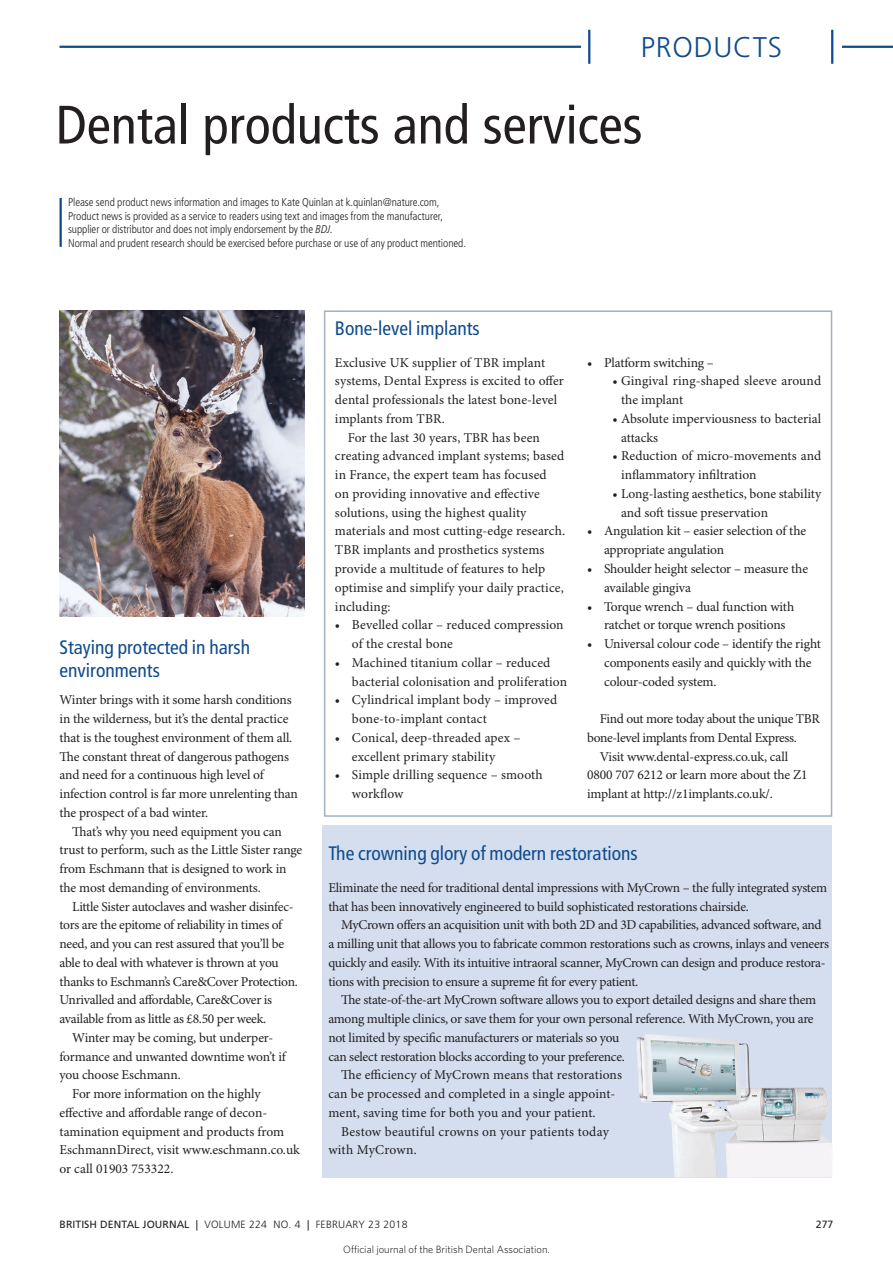
<style>
.page{position:relative;width:893px;height:1263px;background:#fff}
.page>*{position:absolute;margin:0;border:0;box-sizing:border-box;transform-origin:0 0}
.t1{font:condensed 54px "Frutiger LT Std";color:#231f20}
.t2{font:300 28.5px "Frutiger LT Std";letter-spacing:.025em;color:#0f4b8d}
.heading___6_products{font:condensed 19.5px/22.5px "Frutiger LT Std";color:#0f4b8d}
.body_9pt_ragged{font:13.5px/18.8px "Minion Pro";letter-spacing:-.01em;color:#231f20}
.body_9pt_ragged_1st{font:13.5px/18.8px "Minion Pro";letter-spacing:-.015em;color:#231f20}
.body_9pt_ragged-2{font:13.5px/18.8px "Minion Pro";letter-spacing:.01em;color:#231f20}
.body_9pt_ragged_1st-2{font:13.5px/18.8px "Minion Pro";letter-spacing:.005em;color:#231f20}
.body_9pt_ragged-3{font:13.5px/18.8px "Minion Pro";letter-spacing:-.03em;color:#231f20}
.body_9pt_ragged-4{font:13.5px/18.8px "Minion Pro";letter-spacing:.02em;color:#231f20}
.t3{font:300 condensed 11.25px/13.5px "Frutiger LT Std";letter-spacing:-.005em;color:#231f20}
.page_footer{font:300 10.5px "Frutiger LT Std";letter-spacing:.02em;color:#231f20}
.t4{font:300 10.5px "Whitney";color:#000}
.page_footer-2{font:10.5px "Frutiger LT Std";color:#231f20}
.s1{font-style:italic}
.s2{font-weight:400}
</style>
<div class="page">
<div style="left:324px;top:310px;width:508px;height:507px;border:2px solid #a2b1be"></div>
<div style="left:323px;top:826px;width:509px;height:352px;background:#d4deef"></div>
<hr style="left:60px;top:198px;width:2px;height:49px;background:#0f4b8d">
<img style="left:60px;top:310px;width:245px;height:307px">
<img style="left:636px;top:1034px;width:196px;height:144px">
<hr style="left:60px;top:46px;width:833px;height:2px;background:#0f4b8d">
<div style="left:581px;top:30px;width:261px;height:34px;background:#fff"></div>
<hr style="left:831px;top:30px;width:2px;height:34px;background:#0f4b8d">
<hr style="left:588px;top:30px;width:2px;height:34px;background:#0f4b8d">
<h2 class="t2" style="left:641px;top:31px;width:143px">PRODUCTS</h2>
<h1 class="t1" style="left:56px;top:93px;width:588px">Dental products and services</h1>
<p class="t3" style="left:68px;top:196px;width:400px">Please send product news information and images to Kate Quinlan at k.quinlan@nature.com, Product news is provided as a service to readers using text and images from the manufacturer, supplier or distributor and does not imply endorsement by the <span class="s1">BDJ</span>.<br>Normal and prudent research should be exercised before purchase or use of any product mentioned.</p>
<p class="heading___6_products" style="left:60px;top:636px;width:192px">Staying protected in harsh environments</p>
<p class="body_9pt_ragged_1st" style="left:60px;top:691px;width:240px">Winter brings with it some harsh conditions in the wilderness, but it’s the dental practice that is the toughest environment of them all.<br>The constant threat of dangerous pathogens and need for a continuous high level of infection control is far more unrelenting than the prospect of a bad winter.</p>
<p class="body_9pt_ragged" style="left:60px;top:822px;width:244px;text-indent:13px">That’s why you need equipment you can trust to perform, such as the Little Sister range from Eschmann that is designed to work in the most demanding of environments.</p>
<p class="body_9pt_ragged" style="left:60px;top:897px;width:240px;text-indent:13px">Little Sister autoclaves and washer disinfec&shy;tors are the epitome of reliability in times of need, and you can rest assured that you’ll be able to deal with whatever is thrown at you thanks to Eschmann’s Care&amp;Cover Protection.<br>Unrivalled and affordable, Care&amp;Cover is available from as little as £8.50 per week.</p>
<p class="body_9pt_ragged" style="left:60px;top:1029px;width:228px;text-indent:13px">Winter may be coming, but underper&shy;formance and unwanted downtime won’t if you choose Eschmann.</p>
<p class="body_9pt_ragged" style="left:60px;top:1085px;width:242px;text-indent:13px">For more information on the highly effective and affordable range of decon&shy;tamination equipment and products from EschmannDirect, visit www.eschmann.co.uk or call 01903 753322.</p>
<p class="heading___6_products" style="left:335px;top:317px;width:146px">Bone-level implants</p>
<p class="body_9pt_ragged_1st-2" style="left:335px;top:354px;width:231px">Exclusive UK supplier of TBR implant systems, Dental Express is excited to offer dental professionals the latest bone-level implants from TBR.</p>
<p class="body_9pt_ragged" style="left:335px;top:429px;width:232px;text-indent:13px">For the last 30 years, TBR has been creating advanced implant systems; based in France, the expert team has focused<br>on providing innovative and effective solutions, using the highest quality materials and most cutting-edge research.<br>TBR implants and prosthetics systems provide a multitude of features to help optimise and simplify your daily practice, including:</p>
<p class="body_9pt_ragged-2" style="left:352px;top:616px;width:213px;text-indent:-17px">• Bevelled collar – reduced compression of the crestal bone</p>
<p class="body_9pt_ragged-2" style="left:352px;top:654px;width:217px;text-indent:-17px">• Machined titanium collar – reduced bacterial colonisation and proliferation</p>
<p class="body_9pt_ragged" style="left:352px;top:691px;width:207px;text-indent:-17px">• Cylindrical implant body – improved bone-to-implant contact</p>
<p class="body_9pt_ragged-2" style="left:335px;top:729px;width:187px;text-align:center">• Conical, deep-threaded apex – excellent primary stability</p>
<p class="body_9pt_ragged-2" style="left:352px;top:766px;width:192px;text-indent:-17px">• Simple drilling sequence – smooth workflow</p>
<p class="body_9pt_ragged" style="left:587px;top:354px;width:128px">• Platform switching –</p>
<p class="body_9pt_ragged" style="left:621px;top:372px;width:202px;text-indent:-9px">• Gingival ring-shaped sleeve around the implant</p>
<p class="body_9pt_ragged" style="left:621px;top:410px;width:202px;text-indent:-9px">• Absolute imperviousness to bacterial attacks</p>
<p class="body_9pt_ragged" style="left:621px;top:447px;width:202px;text-indent:-9px">• Reduction of micro-movements and inflammatory infiltration</p>
<p class="body_9pt_ragged" style="left:621px;top:485px;width:202px;text-indent:-9px">• Long-lasting aesthetics, bone stability and soft tissue preservation</p>
<p class="body_9pt_ragged" style="left:604px;top:522px;width:204px;text-indent:-17px">• Angulation kit – easier selection of the appropriate angulation</p>
<p class="body_9pt_ragged" style="left:604px;top:560px;width:205px;text-indent:-17px">• Shoulder height selector – measure the available gingiva</p>
<p class="body_9pt_ragged" style="left:604px;top:597px;width:192px;text-indent:-17px">• Torque wrench – dual function with ratchet or torque wrench positions</p>
<p class="body_9pt_ragged" style="left:604px;top:635px;width:218px;text-indent:-17px">• Universal colour code – identify the right components easily and quickly with the colour-coded system.</p>
<p class="body_9pt_ragged-3" style="left:587px;top:710px;width:234px;text-indent:13px">Find out more today about the unique TBR bone-level implants from Dental Express.</p>
<p class="body_9pt_ragged" style="left:587px;top:747px;width:222px;text-indent:13px">Visit www.dental-express.co.uk, call<br>0800 707 6212 or learn more about the Z1 implant at http://z1implants.co.uk/.</p>
<p class="heading___6_products" style="left:328px;top:842px;width:311px">The crowning glory of modern restorations</p>
<p class="body_9pt_ragged_1st" style="left:328px;top:879px;width:500px">Eliminate the need for traditional dental impressions with MyCrown – the fully integrated system that has been innovatively engineered to build sophisticated restorations chairside.</p>
<p class="body_9pt_ragged" style="left:328px;top:916px;width:502px;text-indent:13px">MyCrown offers an acquisition unit with both 2D and 3D capabilities, advanced software, and a milling unit that allows you to fabricate common restorations such as crowns, inlays and veneers quickly and easily. With its intuitive intraoral scanner, MyCrown can design and produce restora&shy;tions with precision to ensure a supreme fit for every patient.</p>
<p class="body_9pt_ragged" style="left:328px;top:991px;width:489px;text-indent:13px">The state-of-the-art MyCrown software allows you to export detailed designs and share them among multiple clinics, or save them for your own personal reference. With MyCrown, you are not limited by specific manufacturers or materials so you<br>can select restoration blocks according to your preference.</p>
<p class="body_9pt_ragged" style="left:328px;top:1066px;width:295px;text-indent:13px">The efficiency of MyCrown means that restorations can be processed and completed in a single appoint&shy;ment, saving time for both you and your patient.</p>
<p class="body_9pt_ragged-4" style="left:328px;top:1122px;width:282px;text-indent:13px">Bestow beautiful crowns on your patients today with MyCrown.</p>
<p class="page_footer" style="left:60px;top:1219px;width:349px"><span class="s2">BRITISH DENTAL JOURNAL |</span> VOLUME 224 NO. 4 <span class="s2">|</span> FEBRUARY 23 2018</p>
<p class="page_footer-2" style="left:816px;top:1218px;width:19px">277</p>
<p class="t4" style="left:343px;top:1243px;width:208px">Official journal of the British Dental Association.</p>
</div>
